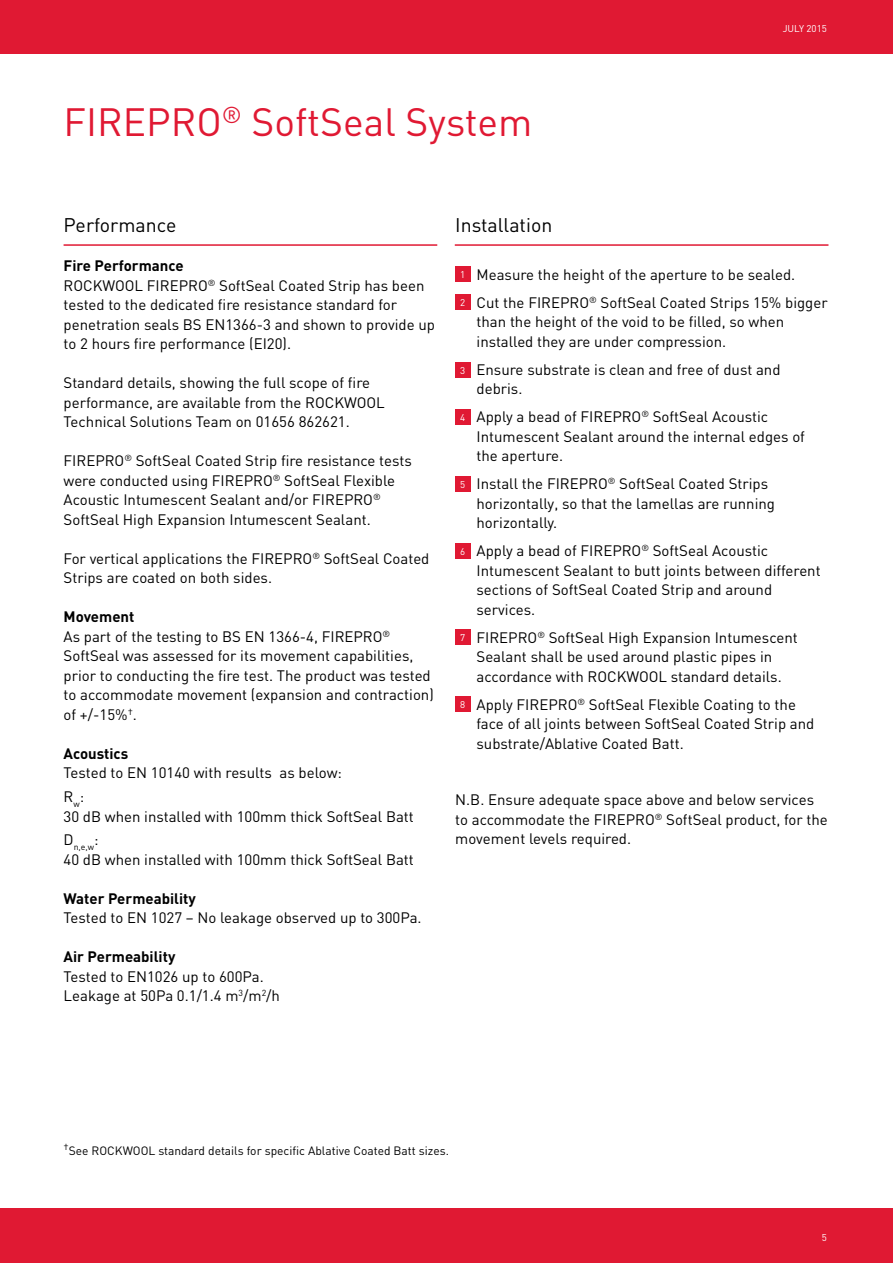
<style>
.page{position:relative;width:893px;height:1263px;background:#fff}
.page>*{position:absolute;margin:0;border:0;box-sizing:border-box;transform-origin:0 0}
.t1{font:39px "DIN";color:#e01933}
.t2{font:19.5px "DIN";color:#000}
.t3{font:15px/19.5px "DIN";color:#000}
.t4{font:700 15px "DIN";color:#000}
.t5{font:12px "DIN";color:#000}
.t6{font:9.75px "DIN";color:#fff}
.t7{font:8.7px "DIN";color:#000}
.s1{font-weight:700}
</style>
<div class="page">
<div style="left:0;top:0;width:893px;height:54px;background:#e01933"></div>
<div style="left:0;top:1209px;width:893px;height:54px;background:#e01933"></div>
<hr style="left:455px;top:244px;width:373px;height:2px;background:#e01933">
<hr style="left:64px;top:244px;width:373px;height:2px;background:#e01933">
<div style="left:455px;top:267px;width:15px;height:15px;background:#e01933"></div>
<div style="left:455px;top:476px;width:15px;height:15px;background:#e01933"></div>
<div style="left:455px;top:362px;width:15px;height:15px;background:#e01933"></div>
<div style="left:455px;top:295px;width:15px;height:15px;background:#e01933"></div>
<div style="left:455px;top:544px;width:15px;height:15px;background:#e01933"></div>
<div style="left:455px;top:409px;width:15px;height:15px;background:#e01933"></div>
<div style="left:455px;top:629px;width:15px;height:15px;background:#e01933"></div>
<div style="left:455px;top:697px;width:15px;height:15px;background:#e01933"></div>
<h1 class="t1" style="left:64px;top:104px;width:470px">FIREPRO<sup>®</sup> SoftSeal System</h1>
<p class="t6" style="left:783px;top:22px;width:46px">JULY 2015</p>
<h2 class="t2" style="left:64px;top:217px;width:114px">Performance</h2>
<p class="t3" style="left:64px;top:257px;width:373px"><span class="s1">Fire Performance<br></span>ROCKWOOL FIREPRO<sup>®</sup> SoftSeal Coated Strip has been tested to the dedicated fire resistance standard for penetration seals BS EN1366-3 and shown to provide up to 2 hours fire performance (EI20).</p>
<p class="t3" style="left:64px;top:374px;width:323px">Standard details, showing the full scope of fire performance, are available from the ROCKWOOL<br>Technical Solutions Team on 01656 862621.</p>
<p class="t3" style="left:64px;top:452px;width:350px">FIREPRO<sup>®</sup> SoftSeal Coated Strip fire resistance tests were conducted using FIREPRO<sup>®</sup> SoftSeal Flexible Acoustic Intumescent Sealant and/or FIREPRO<sup>® </sup>SoftSeal High Expansion Intumescent Sealant.</p>
<p class="t3" style="left:64px;top:550px;width:367px">For vertical applications the FIREPRO<sup>®</sup> SoftSeal Coated<br>Strips are coated on both sides.</p>
<p class="t3" style="left:64px;top:608px;width:372px"><span class="s1">Movement<br></span>As part of the testing to BS EN 1366-4, FIREPRO<sup>® </sup>SoftSeal was assessed for its movement capabilities, prior to conducting the fire test. The product was tested to accommodate movement (expansion and contraction) of +/-15%<sup>†</sup>.</p>
<p class="t4" style="left:64px;top:748px;width:66px">Acoustics</p>
<p class="t3" style="left:64px;top:762px;width:280px;line-height:23.7px">Tested to EN 10140 with results as below:<br>R<sub>w</sub>:</p>
<p class="t3" style="left:64px;top:808px;width:352px">30 dB when installed with 100mm thick SoftSeal Batt</p>
<p class="t7" style="left:64px;top:843px;width:37px"><sup>D</sup>n,e,w<sup>:</sup></p>
<p class="t3" style="left:64px;top:851px;width:352px">40 dB when installed with 100mm thick SoftSeal Batt</p>
<p class="t4" style="left:64px;top:893px;width:134px">Water Permeability</p>
<p class="t3" style="left:64px;top:909px;width:360px">Tested to EN 1027 – No leakage observed up to 300Pa.</p>
<p class="t4" style="left:64px;top:952px;width:113px">Air Permeability</p>
<p class="t3" style="left:64px;top:968px;width:218px">Tested to EN1026 up to 600Pa.<br>Leakage at 50Pa 0.1/1.4 m<sup>3</sup>/m<sup>2</sup>/h</p>
<h2 class="t2" style="left:455px;top:217px;width:99px">Installation</h2>
<p class="t3" style="left:477px;top:261px;width:353px;line-height:28px">Measure the height of the aperture to be sealed.<br>Cut the FIREPRO<sup>®</sup> SoftSeal Coated Strips 15% bigger</p>
<p class="t3" style="left:476px;top:313px;width:309px">than the height of the void to be filled, so when installed they are under compression.</p>
<p class="t3" style="left:476px;top:361px;width:305px">Ensure substrate is clean and free of dust and debris.</p>
<p class="t3" style="left:476px;top:408px;width:330px">Apply a bead of FIREPRO<sup>®</sup> SoftSeal Acoustic<br>Intumescent Sealant around the internal edges of the aperture.</p>
<p class="t3" style="left:477px;top:475px;width:300px">Install the FIREPRO<sup>®</sup> SoftSeal Coated Strips horizontally, so that the lamellas are running horizontally.</p>
<p class="t3" style="left:477px;top:542px;width:346px">Apply a bead of FIREPRO<sup>®</sup> SoftSeal Acoustic Intumescent Sealant to butt joints between different sections of SoftSeal Coated Strip and around services.</p>
<p class="t3" style="left:476px;top:629px;width:323px">FIREPRO<sup>®</sup> SoftSeal High Expansion Intumescent<br>Sealant shall be used around plastic pipes in accordance with ROCKWOOL standard details.</p>
<p class="t3" style="left:476px;top:696px;width:339px">Apply FIREPRO<sup>®</sup> SoftSeal Flexible Coating to the face of all joints between SoftSeal Coated Strip and substrate/Ablative Coated Batt.</p>
<p class="t6" style="left:460px;top:270px;width:7px">1</p>
<p class="t6" style="left:460px;top:298px;width:7px">2</p>
<p class="t6" style="left:460px;top:366px;width:7px">3</p>
<p class="t6" style="left:460px;top:413px;width:7px">4</p>
<p class="t6" style="left:460px;top:480px;width:7px">5</p>
<p class="t6" style="left:460px;top:547px;width:7px">6</p>
<p class="t6" style="left:460px;top:633px;width:7px">7</p>
<p class="t6" style="left:460px;top:700px;width:7px">8</p>
<p class="t3" style="left:455px;top:791px;width:374px">N.B. Ensure adequate space above and below services to accommodate the FIREPRO<sup>®</sup> SoftSeal product, for the movement levels required.</p>
<p class="t5" style="left:64px;top:1146px;width:387px"><sup>†</sup>See ROCKWOOL standard details for specific Ablative Coated Batt sizes.</p>
<p class="t6" style="left:822px;top:1233px;width:7px">5</p>
</div>
